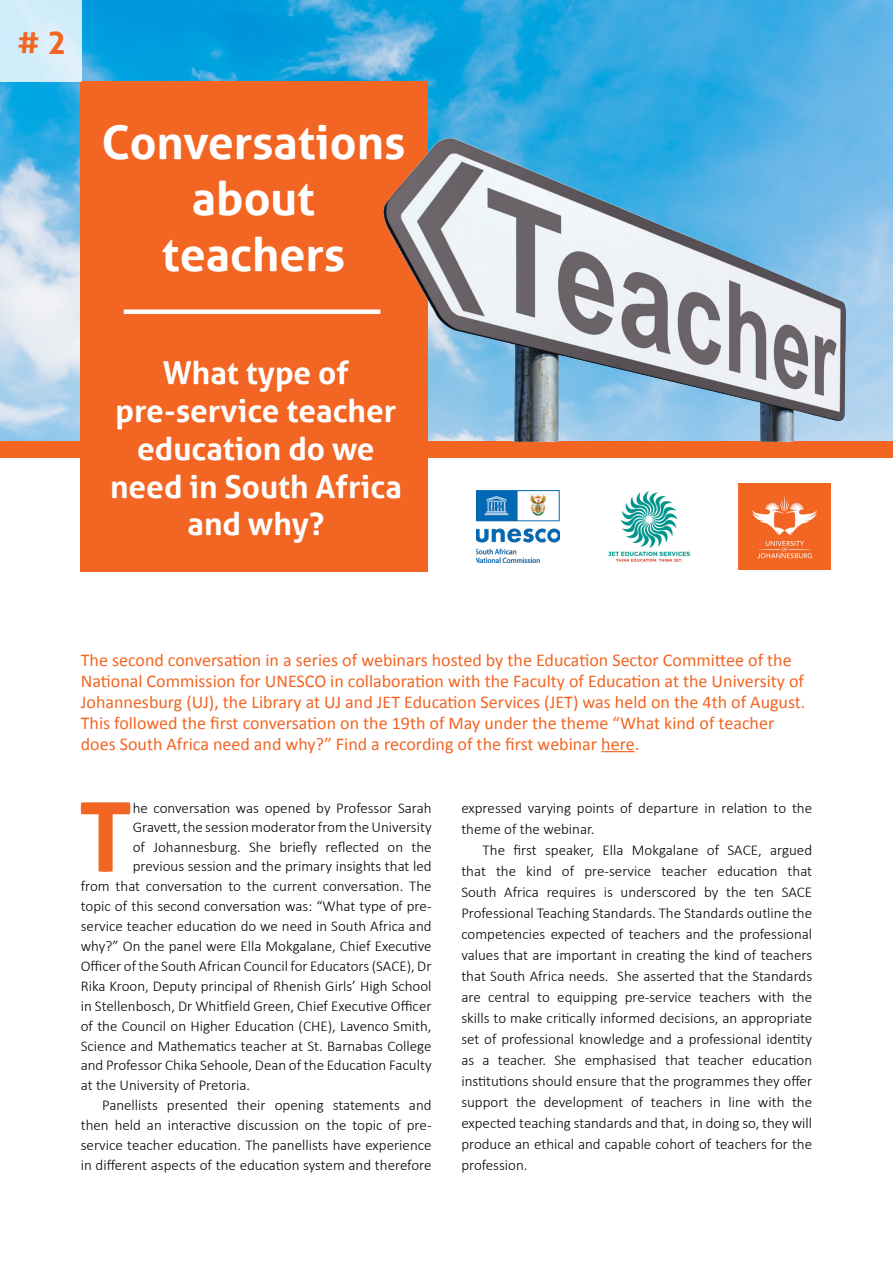
<style>
.page{position:relative;width:893px;height:1263px;background:#fff}
.page>*{position:absolute;margin:0;border:0;box-sizing:border-box;transform-origin:0 0}
.t1{font:700 95.85px "Aller";color:#f26522}
.t2{font:700 46.5px/55.8px "Aller";color:#fff;text-align:center}
.t3{font:700 31.5px/37.8px "Aller";color:#fff;text-align:center}
.t4{font:700 31.5px "Aller";color:#f26522}
.t5{font:18px/21px "Calibri";color:#f26522}
.t6{font:300 15px/21px "Calibri";color:#000}
</style>
<div class="page">
<img style="left:0;top:0;width:893px;height:441px">
<div style="left:81px;top:81px;width:347px;height:491px;background:#f26522"></div>
<div style="left:0;top:441px;width:893px;height:17px;background:#f26522"></div>
<img style="left:739px;top:483px;width:91px;height:86px">
<img style="left:477px;top:491px;width:83px;height:71px">
<img style="left:608px;top:491px;width:82px;height:71px">
<img style="left:383px;top:139px;width:463px;height:302px">
<div style="left:124px;top:309px;width:256px;height:5px;background:#fff"></div>
<hr style="left:601px;top:751px;width:34px;height:1px;background:#f26522">
<div style="left:0;top:0;width:82px;height:82px;background:linear-gradient(to right,#cdedf9,#d9eef9)"></div>
<h3 class="t4" style="left:17px;top:23px;width:50px"># 2</h3>
<h2 class="t2" style="left:101px;top:115px;width:306px">Conversations about teachers</h2>
<h3 class="t3" style="left:110px;top:354px;width:293px">What type of pre-service teacher education do we need in South Africa and why?</h3>
<p class="t5" style="left:81px;top:649px;width:726px">The second conversation in a series of webinars hosted by the Education Sector Committee of the National Commission for UNESCO in collaboration with the Faculty of Education at the University of Johannesburg (UJ), the Library at UJ and JET Education Services (JET) was held on the 4th of August.<br>This followed the first conversation on the 19th of May under the theme “What kind of teacher does South Africa need and why?” Find a recording of the first webinar here.</p>
<h1 class="t1" style="left:78px;top:778px;width:56px">T</h1>
<p class="t6" style="left:133px;top:797px;width:300px">he conversation was opened by Professor Sarah</p>
<p class="t6" style="left:133px;top:817px;width:300px">Gravett, the session moderator from the University</p>
<p class="t6" style="left:133px;top:836px;width:300px">of Johannesburg. She briefly reflected on the</p>
<p class="t6" style="left:133px;top:856px;width:300px">previous session and the primary insights that led</p>
<p class="t6" style="left:81px;top:876px;width:352px">from that conversation to the current conversation. The</p>
<p class="t6" style="left:81px;top:895px;width:352px">topic of this second conversation was: “What type of pre-</p>
<p class="t6" style="left:81px;top:915px;width:352px">service teacher education do we need in South Africa and</p>
<p class="t6" style="left:81px;top:935px;width:352px">why?” On the panel were Ella Mokgalane, Chief Executive</p>
<p class="t6" style="left:81px;top:955px;width:352px">Officer of the South African Council for Educators (SACE), Dr</p>
<p class="t6" style="left:81px;top:975px;width:352px">Rika Kroon, Deputy principal of Rhenish Girls’ High School</p>
<p class="t6" style="left:81px;top:995px;width:352px">in Stellenbosch, Dr Whitfield Green, Chief Executive Officer</p>
<p class="t6" style="left:81px;top:1015px;width:352px">of the Council on Higher Education (CHE), Lavenco Smith,</p>
<p class="t6" style="left:81px;top:1035px;width:352px">Science and Mathematics teacher at St. Barnabas College</p>
<p class="t6" style="left:81px;top:1055px;width:352px">and Professor Chika Sehoole, Dean of the Education Faculty</p>
<p class="t6" style="left:81px;top:1075px;width:171px">at the University of Pretoria.</p>
<p class="t6" style="left:102px;top:1094px;width:331px">Panellists presented their opening statements and</p>
<p class="t6" style="left:81px;top:1114px;width:352px">then held an interactive discussion on the topic of pre-</p>
<p class="t6" style="left:81px;top:1134px;width:352px">service teacher education. The panellists have experience</p>
<p class="t6" style="left:81px;top:1154px;width:352px">in different aspects of the education system and therefore</p>
<p class="t6" style="left:461px;top:797px;width:352px">expressed varying points of departure in relation to the theme of the webinar.</p>
<p class="t6" style="left:461px;top:839px;width:352px;text-align:justify;text-indent:21px">The first speaker, Ella Mokgalane of SACE, argued that the kind of pre-service teacher education that South Africa requires is underscored by the ten SACE Professional Teaching Standards. The Standards outline the competencies expected of teachers and the professional values that are important in creating the kind of teachers that South Africa needs. She asserted that the Standards are central to equipping pre-service teachers with the skills to make critically informed decisions, an appropriate set of professional knowledge and a professional identity as a teacher. She emphasised that teacher education institutions should ensure that the programmes they offer support the development of teachers in line with the expected teaching standards and that, in doing so, they will produce an ethical and capable cohort of teachers for the profession.</p>
</div>
